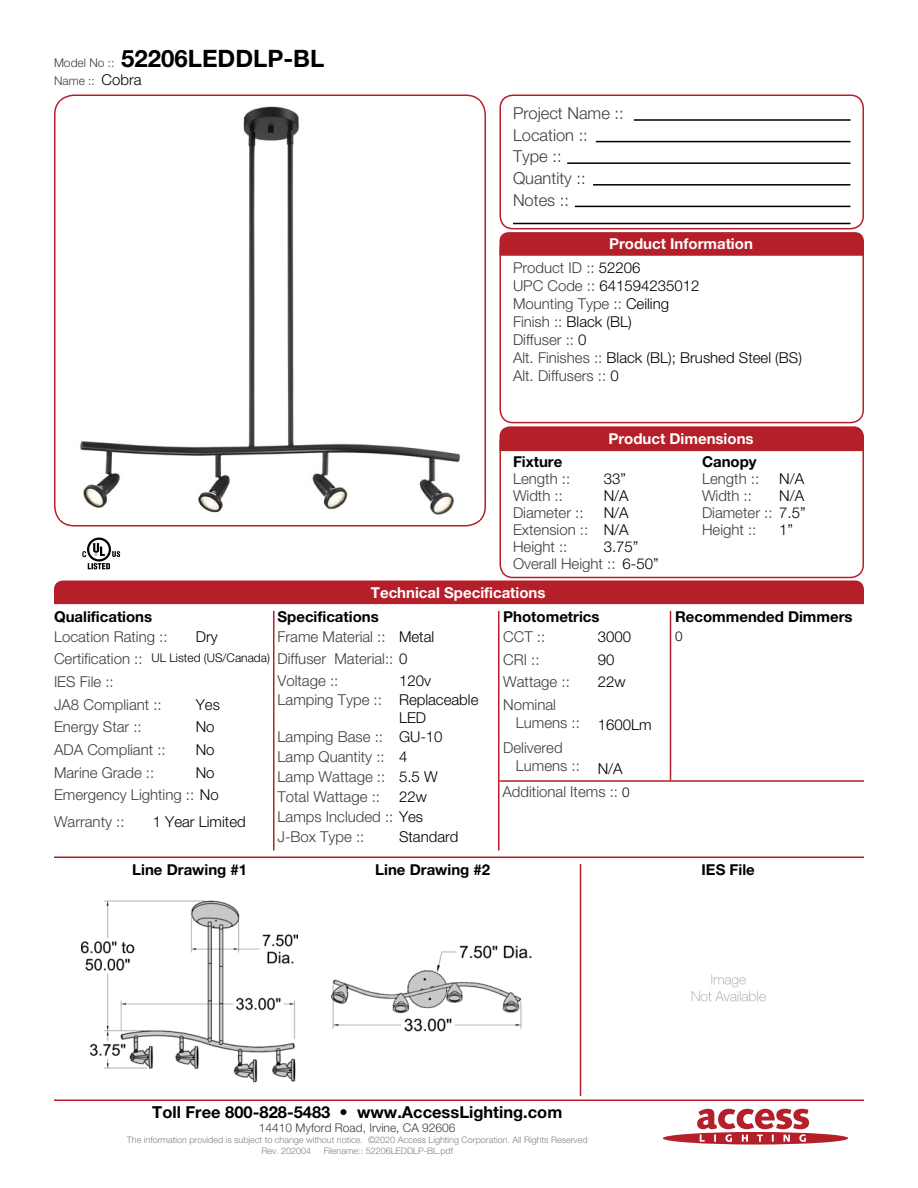
<style>
.page{position:relative;width:918px;height:1188px;background:#fff}
.page>*{position:absolute;margin:0;border:0;box-sizing:border-box;transform-origin:0 0}
.t1{font:700 24px "Helvetica Neue LT Std";color:#000001}
.Left_Justify{font:300 16.5px "Helvetica Neue LT Std";color:#3e3e3f}
.t2{font:700 16.5px "Helvetica Neue LT Std";color:#000001}
.Left_Justify-2{font:300 15px/18px "Helvetica Neue LT Std";color:#3e3e3f}
.Left_Justify-3{font:300 15px/18px "Helvetica Neue LT Std";color:#000001}
.Left_Justify-4{font:700 15px "Helvetica Neue LT Std";color:#000001}
.t3{font:700 15px "Helvetica Neue LT Std";color:#fff}
.Left_Justify-5{font:300 13.5px "Helvetica Neue LT Std";color:#000001}
.t4{font:300 12px "Helvetica Neue LT Std";color:#3e3e3f}
.Left_Justify-6{font:300 12px "Helvetica Neue LT Std";color:#000001}
.t5{font:300 9px "Helvetica Neue LT Std";color:#808285}
.s1{font-weight:300;font-size:12px;color:#3e3e3f}
.s2{font-size:15px;color:#000001}
.s3{color:#000001}
.s4{color:#3e3e3f}
.s5{font-size:13.5px;color:#000001}
</style>
<div class="page">
<svg style="left:663px;top:1109px;width:185px;height:36px"></svg>
<div style="left:499px;top:94px;width:365px;height:135px;border:2px solid #b41f2a;border-radius:13px"></div>
<div style="left:499px;top:235px;width:365px;height:188px;border:2px solid #b41f2a;border-radius:13px"></div>
<div style="left:499px;top:430px;width:365px;height:148px;border:2px solid #b41f2a;border-radius:13px"></div>
<hr style="left:634px;top:119px;width:217px;height:2px;background:#000001">
<hr style="left:596px;top:141px;width:254px;height:1px;background:#000001">
<hr style="left:593px;top:184px;width:258px;height:2px;background:#000001">
<hr style="left:567px;top:162px;width:283px;height:2px;background:#000001">
<hr style="left:575px;top:206px;width:275px;height:1px;background:#000001">
<hr style="left:513px;top:223px;width:337px;height:1px;background:#000001">
<svg style="left:500px;top:232px;width:364px;height:24px;background:#b5232d"></svg>
<div style="left:500px;top:426px;width:364px;height:25px;background:#b41f2a"></div>
<div style="left:54px;top:580px;width:810px;height:24px;background:#b41f2a"></div>
<hr style="left:54px;top:856px;width:810px;height:2px;background:#b41f2a">
<hr style="left:54px;top:1100px;width:810px;height:1px;background:#b41f2a">
<hr style="left:670px;top:611px;width:1px;height:170px;background:#b41f2a">
<hr style="left:580px;top:864px;width:1px;height:232px;background:#b41f2a">
<hr style="left:498px;top:611px;width:2px;height:239px;background:#b41f2a">
<hr style="left:273px;top:611px;width:1px;height:239px;background:#b41f2a">
<div style="left:54px;top:94px;width:432px;height:432px;border:2px solid #b41f2a;border-radius:20px"></div>
<hr style="left:500px;top:780px;width:364px;height:2px;background:#b41f2a">
<img style="left:61px;top:106px;width:418px;height:414px">
<svg style="left:82px;top:538px;width:39px;height:32px"></svg>
<img style="left:82px;top:900px;width:216px;height:183px">
<img style="left:330px;top:945px;width:202px;height:87px">
<img style="left:691px;top:974px;width:75px;height:28px">
<p class="t1" style="left:54px;top:44px;width:272px"><span class="s1">Model No ::</span> 52206LEDDLP-BL</p>
<p class="t4" style="left:54px;top:73px;width:89px">Name :: <span class="s2">Cobra</span></p>
<p class="Left_Justify" style="left:513px;top:103px;width:112px">Project Name ::</p>
<p class="Left_Justify" style="left:513px;top:125px;width:76px">Location ::</p>
<p class="Left_Justify" style="left:513px;top:146px;width:50px">Type ::</p>
<p class="Left_Justify" style="left:513px;top:168px;width:74px">Quantity ::</p>
<p class="Left_Justify" style="left:513px;top:190px;width:57px">Notes ::</p>
<p class="t3" style="left:609px;top:235px;width:145px">Product Information</p>
<p class="Left_Justify-2" style="left:513px;top:259px;width:129px">Product ID :: <span class="s3">52206</span></p>
<p class="Left_Justify-3" style="left:513px;top:277px;width:188px"><span class="s4">UPC Code ::</span> 641594235012</p>
<p class="Left_Justify-2" style="left:513px;top:295px;width:158px">Mounting Type :: <span class="s3">Ceiling</span></p>
<p class="Left_Justify-3" style="left:513px;top:313px;width:120px"><span class="s4">Finish ::</span> Black (BL)</p>
<p class="Left_Justify-2" style="left:513px;top:331px;width:75px">Diffuser :: <span class="s3">0</span></p>
<p class="Left_Justify-3" style="left:513px;top:349px;width:290px"><span class="s4">Alt. Finishes ::</span> Black (BL); Brushed Steel (BS)</p>
<p class="Left_Justify-2" style="left:513px;top:367px;width:107px">Alt. Diffusers :: <span class="s3">0</span></p>
<p class="t3" style="left:608px;top:429px;width:147px">Product Dimensions</p>
<p class="Left_Justify-4" style="left:513px;top:453px;width:51px">Fixture</p>
<p class="Left_Justify-4" style="left:702px;top:453px;width:56px">Canopy</p>
<p class="Left_Justify-2" style="left:513px;top:470px;width:59px">Length ::</p>
<p class="Left_Justify-3" style="left:604px;top:470px;width:24px">33”</p>
<p class="Left_Justify-2" style="left:702px;top:470px;width:59px">Length ::</p>
<p class="Left_Justify-3" style="left:779px;top:470px;width:27px">N/A</p>
<p class="Left_Justify-2" style="left:513px;top:487px;width:51px">Width ::</p>
<p class="Left_Justify-2" style="left:513px;top:537px;width:56px">Height ::</p>
<p class="Left_Justify-3" style="left:604px;top:487px;width:27px">N/A</p>
<p class="Left_Justify-3" style="left:604px;top:537px;width:36px">3.75”</p>
<p class="Left_Justify-3" style="left:779px;top:487px;width:27px">N/A</p>
<p class="Left_Justify-2" style="left:702px;top:487px;width:51px">Width ::</p>
<p class="Left_Justify-3" style="left:604px;top:503px;width:27px">N/A</p>
<p class="Left_Justify-2" style="left:702px;top:503px;width:105px">Diameter :: <span class="s3">7.5”</span></p>
<p class="Left_Justify-3" style="left:604px;top:520px;width:27px">N/A</p>
<p class="Left_Justify-3" style="left:779px;top:520px;width:15px">1”</p>
<p class="Left_Justify-2" style="left:513px;top:503px;width:72px">Diameter ::</p>
<p class="Left_Justify-2" style="left:513px;top:520px;width:77px">Extension ::</p>
<p class="Left_Justify-2" style="left:702px;top:520px;width:56px">Height ::</p>
<p class="Left_Justify-2" style="left:513px;top:554px;width:104px">Overall Height ::</p>
<p class="Left_Justify-3" style="left:622px;top:554px;width:38px">6-50”</p>
<p class="t3" style="left:371px;top:583px;width:176px">Technical Specifications</p>
<p class="Left_Justify-4" style="left:54px;top:607px;width:100px">Qualifications</p>
<p class="Left_Justify-4" style="left:503px;top:607px;width:98px">Photometrics</p>
<p class="Left_Justify-4" style="left:675px;top:607px;width:179px">Recommended Dimmers</p>
<p class="Left_Justify-4" style="left:278px;top:607px;width:103px">Specifications</p>
<p class="Left_Justify-2" style="left:54px;top:627px;width:115px">Location Rating ::</p>
<p class="Left_Justify-2" style="left:503px;top:627px;width:43px">CCT ::</p>
<p class="Left_Justify-2" style="left:503px;top:650px;width:38px">CRI ::</p>
<p class="Left_Justify-2" style="left:503px;top:673px;width:68px">Wattage ::</p>
<p class="Left_Justify-2" style="left:516px;top:695px;width:66px;text-indent:-13px">Nominal<br>Lumens ::</p>
<p class="Left_Justify-2" style="left:516px;top:738px;width:66px;text-indent:-13px">Delivered<br>Lumens ::</p>
<p class="Left_Justify-3" style="left:196px;top:627px;width:23px">Dry</p>
<p class="Left_Justify-3" style="left:598px;top:627px;width:35px">3000</p>
<p class="Left_Justify-5" style="left:675px;top:628px;width:9px">0</p>
<p class="Left_Justify-3" style="left:598px;top:650px;width:18px">90</p>
<p class="Left_Justify-3" style="left:598px;top:673px;width:29px">22w</p>
<p class="Left_Justify-3" style="left:598px;top:716px;width:55px">1600Lm</p>
<p class="Left_Justify-3" style="left:598px;top:759px;width:27px">N/A</p>
<p class="Left_Justify-2" style="left:278px;top:627px;width:110px">Frame Material ::</p>
<p class="Left_Justify-2" style="left:278px;top:671px;width:62px">Voltage ::</p>
<p class="Left_Justify-3" style="left:399px;top:627px;width:37px">Metal</p>
<p class="Left_Justify-3" style="left:399px;top:671px;width:33px">120v</p>
<p class="Left_Justify-2" style="left:54px;top:650px;width:90px">Certification ::</p>
<p class="Left_Justify-2" style="left:54px;top:695px;width:109px">JA8 Compliant ::</p>
<p class="Left_Justify-6" style="left:152px;top:651px;width:120px">UL Listed (US/Canada)</p>
<p class="Left_Justify-3" style="left:196px;top:695px;width:26px">Yes</p>
<p class="Left_Justify-3" style="left:196px;top:718px;width:20px">No</p>
<p class="Left_Justify-3" style="left:196px;top:740px;width:20px">No</p>
<p class="Left_Justify-3" style="left:196px;top:763px;width:20px">No</p>
<p class="Left_Justify-2" style="left:278px;top:650px;width:131px">Diffuser Material:: <span class="s3">0</span></p>
<p class="Left_Justify-2" style="left:278px;top:691px;width:106px">Lamping Type ::</p>
<p class="Left_Justify-2" style="left:278px;top:727px;width:107px">Lamping Base ::</p>
<p class="Left_Justify-2" style="left:278px;top:747px;width:109px">Lamp Quantity ::</p>
<p class="Left_Justify-2" style="left:278px;top:767px;width:109px">Lamp Wattage ::</p>
<p class="Left_Justify-2" style="left:278px;top:787px;width:104px">Total Wattage ::</p>
<p class="Left_Justify-2" style="left:278px;top:808px;width:147px">Lamps Included :: <span class="s3">Yes</span></p>
<p class="Left_Justify-2" style="left:278px;top:828px;width:88px">J-Box Type ::</p>
<p class="Left_Justify-2" style="left:54px;top:673px;width:61px">IES File ::</p>
<p class="Left_Justify-2" style="left:54px;top:718px;width:89px">Energy Star ::</p>
<p class="Left_Justify-2" style="left:54px;top:740px;width:113px">ADA Compliant ::</p>
<p class="Left_Justify-2" style="left:54px;top:763px;width:102px">Marine Grade ::</p>
<p class="Left_Justify-2" style="left:54px;top:786px;width:166px">Emergency Lighting :: <span class="s3">No</span></p>
<p class="Left_Justify-3" style="left:399px;top:691px;width:81px">Replaceable<br>LED</p>
<p class="Left_Justify-3" style="left:399px;top:727px;width:45px">GU-10</p>
<p class="Left_Justify-3" style="left:399px;top:747px;width:10px">4</p>
<p class="Left_Justify-3" style="left:399px;top:767px;width:40px">5.5 W</p>
<p class="Left_Justify-3" style="left:399px;top:787px;width:29px">22w</p>
<p class="Left_Justify-2" style="left:502px;top:782px;width:129px">Additional Items :: <span class="s5">0</span></p>
<p class="Left_Justify-2" style="left:54px;top:813px;width:72px">Warranty ::</p>
<p class="Left_Justify-3" style="left:153px;top:813px;width:95px">1 Year Limited</p>
<p class="Left_Justify-3" style="left:399px;top:828px;width:61px">Standard</p>
<p class="Left_Justify-4" style="left:132px;top:860px;width:116px">Line Drawing #1</p>
<p class="Left_Justify-4" style="left:375px;top:860px;width:116px">Line Drawing #2</p>
<p class="Left_Justify-4" style="left:702px;top:860px;width:55px">IES File</p>
<p class="t2" style="left:152px;top:1101px;width:412px">Toll Free 800-828-5483 • www.AccessLighting.com</p>
<p class="t4" style="left:259px;top:1120px;width:198px">14410 Myford Road, Irvine, CA 92606</p>
<p class="t5" style="left:127px;top:1134px;width:462px">The information provided is subject to change without notice. ©2020 Access Lighting Corporation. All Rights Reserved</p>
<p class="t5" style="left:261px;top:1145px;width:51px">Rev. 202004</p>
<p class="t5" style="left:324px;top:1145px;width:131px">Filename:: 52206LEDDLP-BL.pdf</p>
</div>
